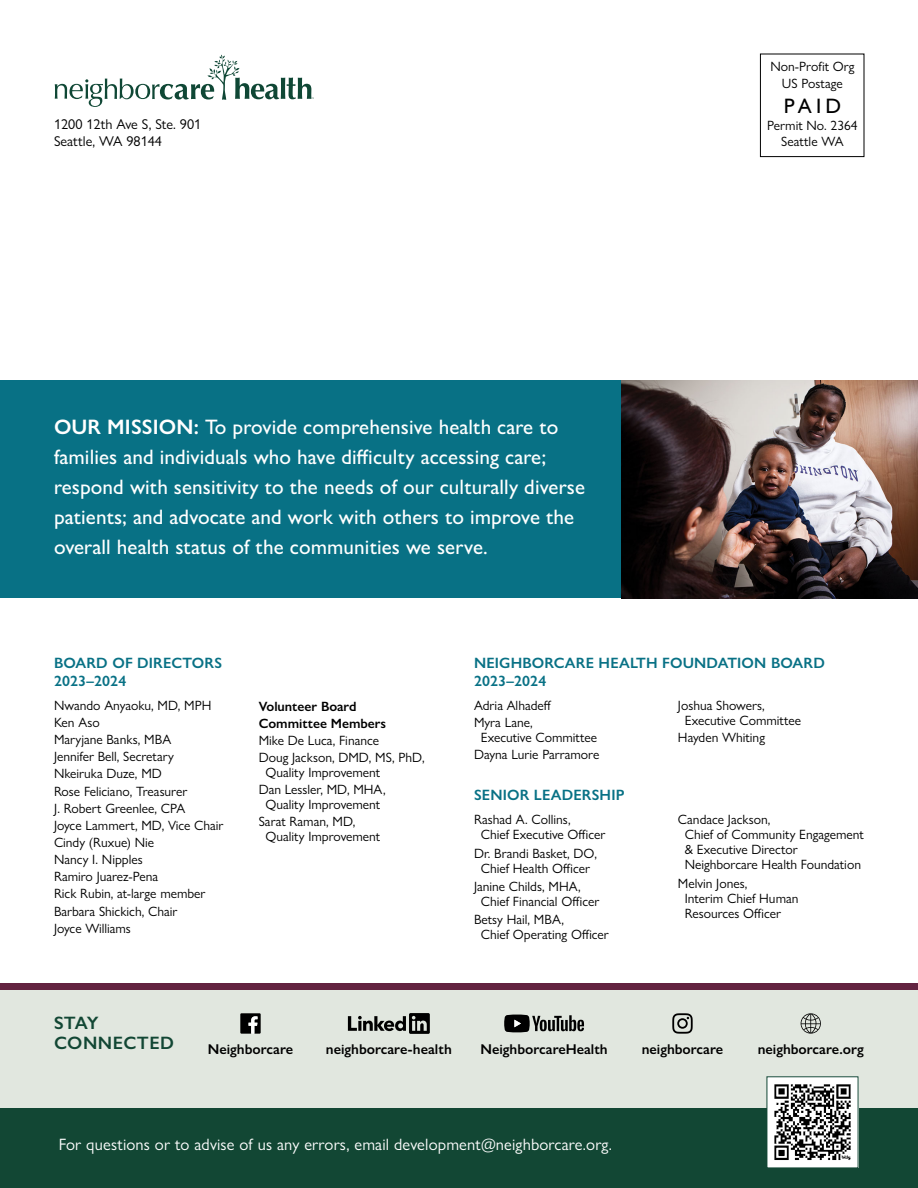
<style>
.page{position:relative;width:918px;height:1188px;background:#fff}
.page>*{position:absolute;margin:0;border:0;box-sizing:border-box;transform-origin:0 0}
.Gill_Sans_15_centered{font:500 21px/30px "Gill Sans Nova";letter-spacing:.005em;color:#fff}
.t1{font:500 21px "Gill Sans Nova";color:#000}
.Clinic_List_Subhead{font:600 18px/19.5px "Gill Sans";letter-spacing:.025em;color:#124734}
.t2{font:16.5px "Gill Sans Nova";letter-spacing:.01em;color:#fff}
.t3{font:600 15px/18px "Gill Sans Nova";letter-spacing:.01em;color:#087185}
.t4{font:600 14.25px "Gill Sans Nova";color:#000}
.t5{font:14.25px "Gill Sans Nova";color:#000}
.board___staff_list{font:13.5px/15px "Gill Sans Nova";color:#000}
.t6{font:600 13.5px/16.5px "Gill Sans Nova";color:#000}
.t7{font:3.6px "Myriad Pro";color:#0f4735}
.s1{font-weight:600}
</style>
<div class="page">
<div style="left:0;top:987px;width:918px;height:201px;background:#e1e7df"></div>
<div style="left:0;top:1109px;width:918px;height:79px;background:#124734"></div>
<svg style="left:55px;top:55px;width:256px;height:52px"></svg>
<div style="left:760px;top:54px;width:104px;height:103px;border:1px solid #000"></div>
<div style="left:0;top:983px;width:918px;height:6px;background:#632340"></div>
<div style="left:0;top:380px;width:917px;height:218px;background:#087185"></div>
<svg style="left:240px;top:1013px;width:21px;height:21px"></svg>
<svg style="left:348px;top:1013px;width:82px;height:21px"></svg>
<svg style="left:504px;top:1015px;width:80px;height:17px"></svg>
<svg style="left:672px;top:1013px;width:21px;height:21px"></svg>
<svg style="left:801px;top:1013px;width:20px;height:21px"></svg>
<hr style="left:917px;top:983px;width:1px;height:205px;background:#632340">
<img style="left:769px;top:1078px;width:87px;height:88px">
<img style="left:621px;top:380px;width:296px;height:219px">
<p class="t5" style="left:54px;top:115px;width:149px">1200 12th Ave S, Ste. 901</p>
<p class="t5" style="left:54px;top:132px;width:110px">Seattle, WA 98144</p>
<p class="t7" style="left:312px;top:96px;width:4px">™</p>
<p class="Gill_Sans_15_centered" style="left:54px;top:412px;width:533px"><span class="s1">OUR MISSION:</span> To provide comprehensive health care to families and individuals who have difficulty accessing care; respond with sensitivity to the needs of our culturally diverse patients; and advocate and work with others to improve the overall health status of the communities we serve.</p>
<p class="board___staff_list" style="left:770px;top:59px;width:86px">Non-Profit Org</p>
<p class="board___staff_list" style="left:782px;top:76px;width:62px">US Postage</p>
<p class="t1" style="left:784px;top:94px;width:59px">PAID</p>
<p class="board___staff_list" style="left:767px;top:118px;width:92px">Permit No. 2364</p>
<p class="board___staff_list" style="left:781px;top:134px;width:64px">Seattle WA</p>
<p class="t3" style="left:54px;top:654px;width:170px">BOARD OF DIRECTORS<br>2023–2024</p>
<p class="board___staff_list" style="left:54px;top:698px;width:159px">Nwando Anyaoku, MD, MPH</p>
<p class="board___staff_list" style="left:54px;top:715px;width:47px">Ken Aso</p>
<p class="board___staff_list" style="left:54px;top:732px;width:119px">Maryjane Banks, MBA</p>
<p class="board___staff_list" style="left:54px;top:749px;width:122px">Jennifer Bell, Secretary</p>
<p class="board___staff_list" style="left:54px;top:766px;width:109px">Nkeiruka Duze, MD</p>
<p class="board___staff_list" style="left:54px;top:783px;width:135px">Rose Feliciano, Treasurer</p>
<p class="board___staff_list" style="left:54px;top:800px;width:133px">J. Robert Greenlee, CPA</p>
<p class="board___staff_list" style="left:54px;top:818px;width:171px">Joyce Lammert, MD, Vice Chair</p>
<p class="board___staff_list" style="left:54px;top:835px;width:102px">Cindy (Ruxue) Nie</p>
<p class="board___staff_list" style="left:54px;top:852px;width:90px">Nancy I. Nipples</p>
<p class="board___staff_list" style="left:54px;top:869px;width:106px">Ramiro Juarez-Pena</p>
<p class="board___staff_list" style="left:54px;top:886px;width:153px">Rick Rubin, at-large member</p>
<p class="board___staff_list" style="left:54px;top:903px;width:125px">Barbara Shickich, Chair</p>
<p class="board___staff_list" style="left:54px;top:921px;width:78px">Joyce Williams</p>
<p class="t6" style="left:259px;top:698px;width:129px">Volunteer Board<br>Committee Members</p>
<p class="board___staff_list" style="left:259px;top:733px;width:122px">Mike De Luca, Finance</p>
<p class="board___staff_list" style="left:266px;top:750px;width:161px;text-indent:-7px">Doug Jackson, DMD, MS, PhD,<br>Quality Improvement</p>
<p class="board___staff_list" style="left:259px;top:782px;width:128px;text-align:center">Dan Lessler, MD, MHA,<br>Quality Improvement</p>
<p class="board___staff_list" style="left:266px;top:814px;width:116px;text-indent:-7px">Sarat Raman, MD,<br>Quality Improvement</p>
<p class="t3" style="left:474px;top:654px;width:352px">NEIGHBORCARE HEALTH FOUNDATION BOARD<br>2023–2024</p>
<p class="board___staff_list" style="left:474px;top:698px;width:79px">Adria Alhadeff</p>
<p class="board___staff_list" style="left:481px;top:715px;width:118px;text-indent:-7px">Myra Lane,<br>Executive Committee</p>
<p class="board___staff_list" style="left:474px;top:747px;width:127px">Dayna Lurie Parramore</p>
<p class="board___staff_list" style="left:685px;top:698px;width:118px;text-indent:-7px">Joshua Showers,<br>Executive Committee</p>
<p class="board___staff_list" style="left:678px;top:730px;width:89px">Hayden Whiting</p>
<p class="t3" style="left:474px;top:786px;width:152px">SENIOR LEADERSHIP</p>
<p class="board___staff_list" style="left:481px;top:812px;width:126px;text-indent:-7px">Rashad A. Collins,<br>Chief Executive Officer</p>
<p class="board___staff_list" style="left:474px;top:845px;width:124px;text-align:center">Dr. Brandi Basket, DO,<br>Chief Health Officer</p>
<p class="board___staff_list" style="left:481px;top:879px;width:120px;text-indent:-7px">Janine Childs, MHA,<br>Chief Financial Officer</p>
<p class="board___staff_list" style="left:481px;top:912px;width:130px;text-indent:-7px">Betsy Hail, MBA,<br>Chief Operating Officer</p>
<p class="board___staff_list" style="left:685px;top:812px;width:181px;text-indent:-7px">Candace Jackson,<br>Chief of Community Engagement &amp; Executive Director<br>Neighborcare Health Foundation</p>
<p class="board___staff_list" style="left:685px;top:875px;width:115px;text-indent:-7px">Melvin Jones,<br>Interim Chief Human<br>Resources Officer</p>
<p class="Clinic_List_Subhead" style="left:54px;top:1013px;width:122px">STAY<br>CONNECTED</p>
<p class="t4" style="left:208px;top:1041px;width:87px">Neighborcare</p>
<p class="t4" style="left:326px;top:1041px;width:127px">neighborcare-health</p>
<p class="t4" style="left:480px;top:1041px;width:129px">NeighborcareHealth</p>
<p class="t4" style="left:642px;top:1041px;width:83px">neighborcare</p>
<p class="t4" style="left:758px;top:1041px;width:107px">neighborcare.org</p>
<p class="t2" style="left:59px;top:1135px;width:555px">For questions or to advise of us any errors, email development@neighborcare.org.</p>
</div>
